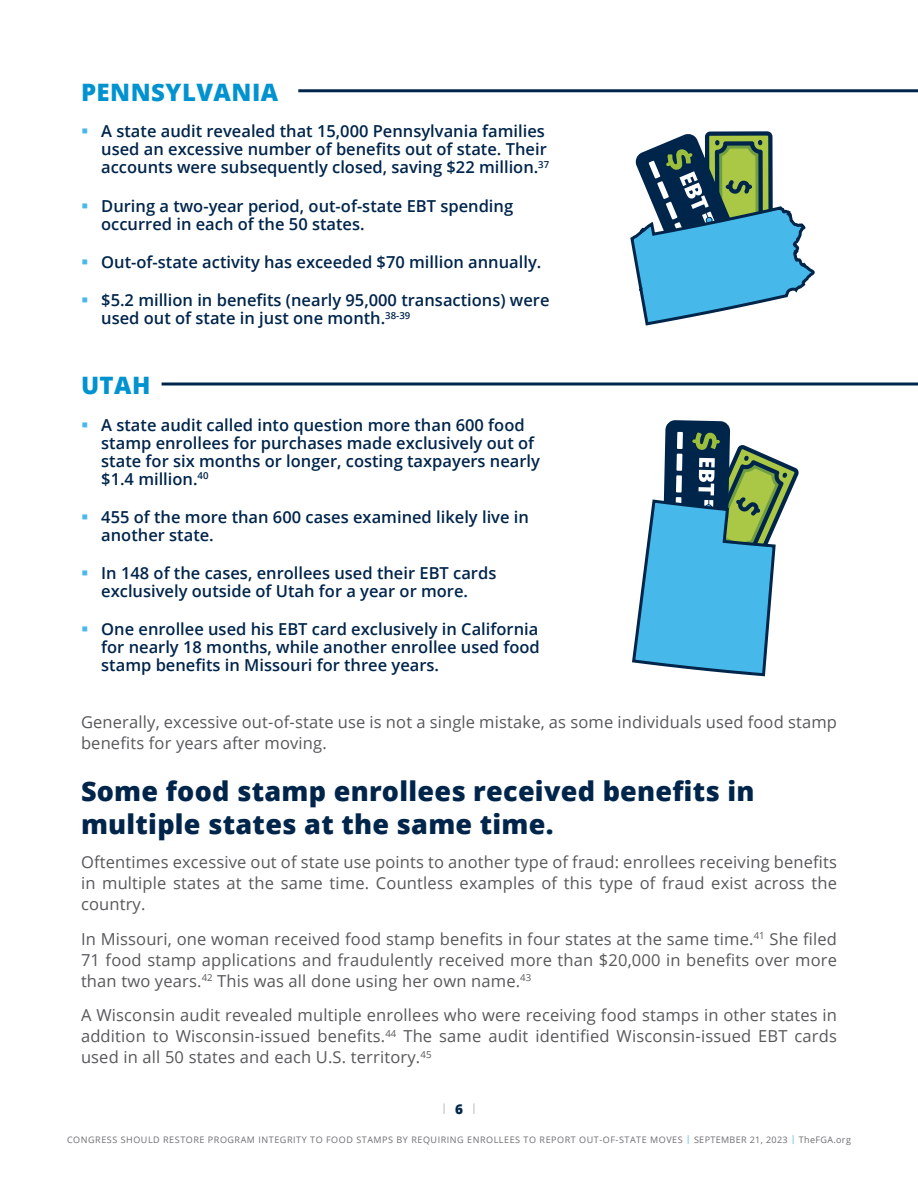
<style>
.page{position:relative;width:918px;height:1188px;background:#fff}
.page>*{position:absolute;margin:0;border:0;box-sizing:border-box;transform-origin:0 0}
.Section_Header{font:800 27px/32.4px "Open Sans";letter-spacing:.01em;color:#00254b}
.Inline_Graphic{font:800 24px "Open Sans";letter-spacing:.02em;color:#0093d0}
.t1{font:600 16.5px/18px "Open Sans";color:#00254b}
.Body_Text{font:16.5px/21px "Open Sans";letter-spacing:.01em;color:#57585a;text-align:justify}
.t2{font:800 13.5px "Open Sans";color:#00254b}
.t3{font:9px "Open Sans";letter-spacing:.06em;color:#6c6d70}
</style>
<div class="page">
<svg style="left:443px;top:1103px;width:2px;height:11px"></svg>
<svg style="left:473px;top:1103px;width:2px;height:11px"></svg>
<svg style="left:630px;top:131px;width:185px;height:195px"></svg>
<hr style="left:298px;top:89px;width:620px;height:3px;background:#00254b">
<svg style="left:162px;top:382px;width:756px;height:4px;background:#3f5b77"></svg>
<svg style="left:632px;top:420px;width:167px;height:257px"></svg>
<p class="Inline_Graphic" style="left:81px;top:74px;width:199px">PENNSYLVANIA</p>
<p class="t1" style="left:101px;top:122px;width:450px">A state audit revealed that 15,000 Pennsylvania families used an excessive number of benefits out of state. Their accounts were subsequently closed, saving $22 million.<sup>37</sup></p>
<p class="t1" style="left:101px;top:196px;width:414px">During a two-year period, out-of-state EBT spending occurred in each of the 50 states.</p>
<p class="t1" style="left:101px;top:252px;width:442px">Out-of-state activity has exceeded $70 million annually.</p>
<p class="t1" style="left:101px;top:291px;width:450px">$5.2 million in benefits (nearly 95,000 transactions) were used out of state in just one month.<sup>38-39</sup></p>
<p class="Inline_Graphic" style="left:81px;top:367px;width:71px">UTAH</p>
<p class="t1" style="left:101px;top:415px;width:440px">A state audit called into question more than 600 food stamp enrollees for purchases made exclusively out of state for six months or longer, costing taxpayers nearly $1.4 million.<sup>40</sup></p>
<p class="t1" style="left:101px;top:507px;width:429px">455 of the more than 600 cases examined likely live in another state.</p>
<p class="t1" style="left:101px;top:564px;width:397px">In 148 of the cases, enrollees used their EBT cards exclusively outside of Utah for a year or more.</p>
<p class="t1" style="left:101px;top:620px;width:440px;text-align:justify">One enrollee used his EBT card exclusively in California for nearly 18 months, while another enrollee used food stamp benefits in Missouri for three years.</p>
<p class="Body_Text" style="left:81px;top:711px;width:758px">Generally, excessive out-of-state use is not a single mistake, as some individuals used food stamp benefits for years after moving.</p>
<p class="Section_Header" style="left:81px;top:774px;width:675px">Some food stamp enrollees received benefits in multiple states at the same time.</p>
<p class="Body_Text" style="left:81px;top:851px;width:758px">Oftentimes excessive out of state use points to another type of fraud: enrollees receiving benefits in multiple states at the same time. Countless examples of this type of fraud exist across the country.</p>
<p class="Body_Text" style="left:81px;top:928px;width:758px">In Missouri, one woman received food stamp benefits in four states at the same time.<sup>41</sup> She filed 71 food stamp applications and fraudulently received more than $20,000 in benefits over more than two years.<sup>42</sup> This was all done using her own name.<sup>43</sup></p>
<p class="Body_Text" style="left:81px;top:1004px;width:758px">A Wisconsin audit revealed multiple enrollees who were receiving food stamps in other states in addition to Wisconsin-issued benefits.<sup>44</sup> The same audit identified Wisconsin-issued EBT cards used in all 50 states and each U.S. territory.<sup>45</sup></p>
<p class="t2" style="left:455px;top:1099px;width:9px">6</p>
<p class="t3" style="left:67px;top:1134px;width:785px">CONGRESS SHOULD RESTORE PROGRAM INTEGRITY TO FOOD STAMPS BY REQUIRING ENROLLEES TO REPORT OUT-OF-STATE MOVES <sup>|</sup> SEPTEMBER 21, 2023 <sup>|</sup> TheFGA.org</p>
</div>
